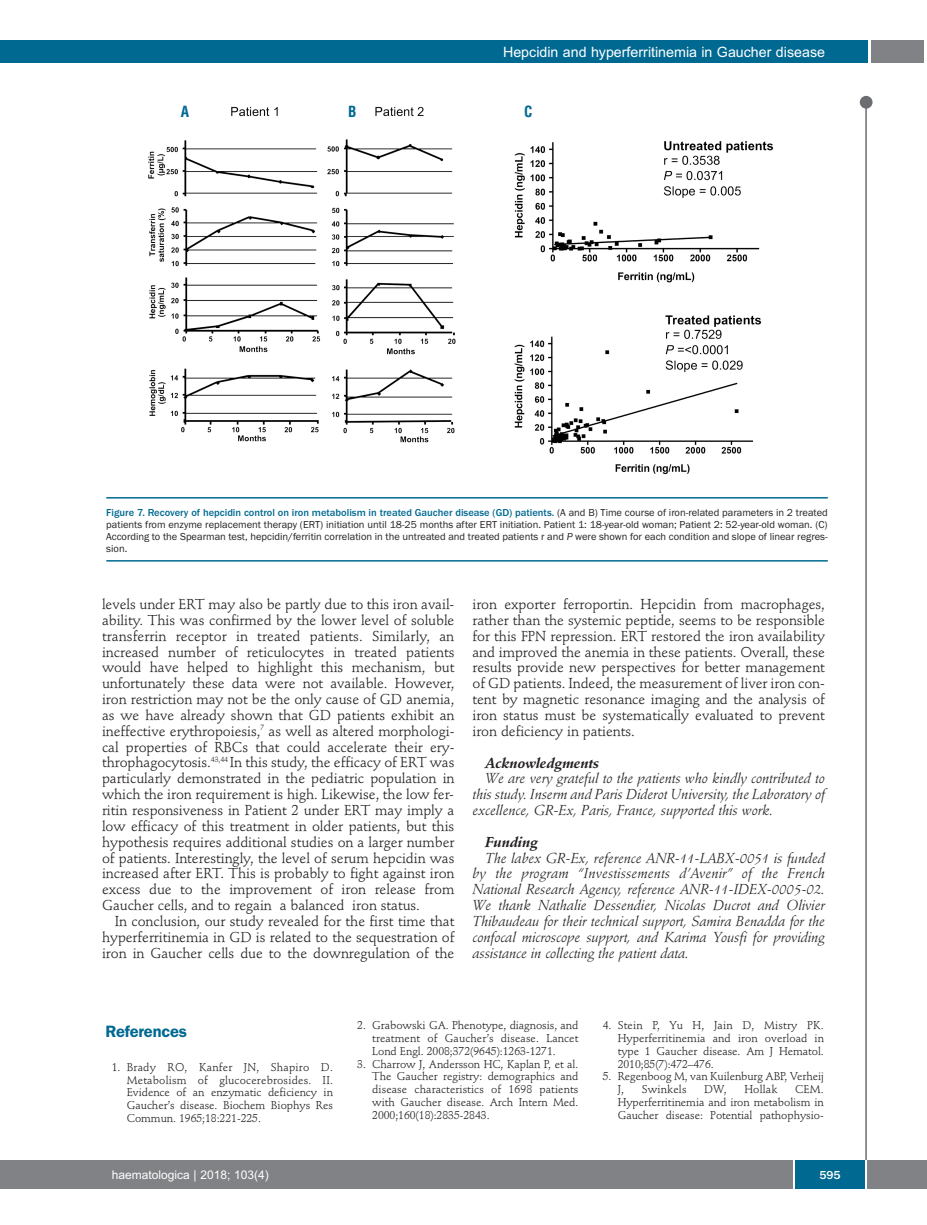
<style>
.page{position:relative;width:927px;height:1225px;background:#fff}
.page>*{position:absolute;margin:0;border:0;box-sizing:border-box;transform-origin:0 0}
.t1{font:600 16.5px "Franklin Gothic";letter-spacing:-.01em;color:#006991}
.t2{font:700 condensed 15px "Helvetica";color:#006991}
.t3{font:14.25px/15.9px "Stempel Schneidler";letter-spacing:-.005em;color:#231f20;text-align:justify}
.t4{font:italic 14.25px/15.9px "Stempel Schneidler";letter-spacing:-.005em;color:#231f20;text-align:justify}
.t5{font:14.25px "Arial";color:#fff}
.t6{font:italic 700 14.25px "Stempel Schneidler";letter-spacing:-.005em;color:#231f20}
.t7{font:12px "Arial";color:#fff}
.t8{font:500 12px "Franklin Gothic";color:#fff}
.t9{font:11.25px/12.8px "Stempel Schneidler";letter-spacing:-.005em;color:#231f20;text-align:justify}
.t10{font:11.25px "Stempel Schneidler";letter-spacing:.015em;color:#231f20}
.t11{font:10.5px/12px "Franklin Gothic";color:#231f20;text-align:justify}
.s1{font-weight:500;color:#006991}
.s2{font-style:italic}
</style>
<div class="page">
<div style="left:860px;top:96px;width:12px;height:13px;background:#6c6d70;border-radius:50%"></div>
<hr style="left:865px;top:98px;width:2px;height:1062px;background:#6c6d70">
<div style="left:871px;top:40px;width:52px;height:22px;background:#808285"></div>
<div style="left:18px;top:40px;width:849px;height:22px;background:#006991"></div>
<div style="left:17px;top:1160px;width:910px;height:28px;background:#808285"></div>
<div style="left:795px;top:1160px;width:70px;height:28px;background:#006991"></div>
<hr style="left:793px;top:1160px;width:2px;height:28px;background:#fff">
<hr style="left:865px;top:1160px;width:2px;height:28px;background:#fff">
<div style="left:0;top:40px;width:19px;height:22px;background:#006991"></div>
<div style="left:0;top:1160px;width:18px;height:28px;background:#808285"></div>
<img style="left:148px;top:106px;width:625px;height:369px">
<hr style="left:106px;top:497px;width:722px;height:1px;background:#006991">
<hr style="left:106px;top:560px;width:722px;height:1px;background:#006991">
<p class="t5" style="left:503px;top:44px;width:323px">Hepcidin and hyperferritinemia in Gaucher disease</p>
<p class="t2" style="left:181px;top:103px;width:10px">A</p>
<p class="t2" style="left:348px;top:103px;width:10px">B</p>
<p class="t2" style="left:524px;top:103px;width:10px">C</p>
<p class="t11" style="left:106px;top:506px;width:723px"><span class="s1">Figure 7. Recovery of hepcidin control on iron metabolism in treated Gaucher disease (GD) patients.</span> (A and B) Time course of iron-related parameters in 2 treated patients from enzyme replacement therapy (ERT) initiation until 18-25 months after ERT initiation. Patient 1: 18-year-old woman; Patient 2: 52-year-old woman. (C)<br>According to the Spearman test, hepcidin/ferritin correlation in the untreated and treated patients r and <span class="s2">P</span> were shown for each condition and slope of linear regres&shy;sion.</p>
<p class="t3" style="left:102px;top:597px;width:354px">levels under ERT may also be partly due to this iron avail&shy;ability. This was confirmed by the lower level of soluble transferrin receptor in treated patients. Similarly, an increased number of reticulocytes in treated patients would have helped to highlight this mechanism, but unfortunately these data were not available. However, iron restriction may not be the only cause of GD anemia, as we have already shown that GD patients exhibit an ineffective erythropoiesis,<sup>7</sup> as well as altered morphologi&shy;cal properties of RBCs that could accelerate their ery&shy;throphagocytosis.<sup>43,44</sup> In this study, the efficacy of ERT was particularly demonstrated in the pediatric population in which the iron requirement is high. Likewise, the low fer&shy;ritin responsiveness in Patient 2 under ERT may imply a low efficacy of this treatment in older patients, but this hypothesis requires additional studies on a larger number of patients. Interestingly, the level of serum hepcidin was increased after ERT. This is probably to fight against iron excess due to the improvement of iron release from Gaucher cells, and to regain a balanced iron status.</p>
<p class="t3" style="left:102px;top:914px;width:354px;text-indent:13px">In conclusion, our study revealed for the first time that hyperferritinemia in GD is related to the sequestration of iron in Gaucher cells due to the downregulation of the</p>
<p class="t3" style="left:472px;top:597px;width:354px">iron exporter ferroportin. Hepcidin from macrophages, rather than the systemic peptide, seems to be responsible for this FPN repression. ERT restored the iron availability and improved the anemia in these patients. Overall, these results provide new perspectives for better management of GD patients. Indeed, the measurement of liver iron con&shy;tent by magnetic resonance imaging and the analysis of iron status must be systematically evaluated to prevent iron deficiency in patients.</p>
<p class="t6" style="left:485px;top:756px;width:116px">Acknowledgments</p>
<p class="t4" style="left:472px;top:772px;width:354px;text-indent:13px">We are very grateful to the patients who kindly contributed to this study. Inserm and Paris Diderot University, the Laboratory of excellence, GR-Ex, Paris, France, supported this work.</p>
<p class="t6" style="left:485px;top:836px;width:54px">Funding</p>
<p class="t4" style="left:472px;top:851px;width:354px;text-indent:13px">The labex GR-Ex, reference ANR-11-LABX-0051 is funded by the program “Investissements d’Avenir” of the French National Research Agency, reference ANR-11-IDEX-0005-02.<br>We thank Nathalie Dessendier, Nicolas Ducrot and Olivier Thibaudeau for their technical support, Samira Benadda for the confocal microscope support, and Karima Yousfi for providing assistance in collecting the patient data.</p>
<p class="t1" style="left:105px;top:1025px;width:83px">References</p>
<p class="t9" style="left:127px;top:1061px;width:208px;text-indent:-15px">1. Brady RO, Kanfer JN, Shapiro D.<br>Metabolism of glucocerebrosides. II.<br>Evidence of an enzymatic deficiency in Gaucher’s disease. Biochem Biophys Res Commun. 1965;18:221-225.</p>
<p class="t9" style="left:372px;top:1020px;width:208px;text-indent:-15px">2. Grabowski GA. Phenotype, diagnosis, and treatment of Gaucher’s disease. Lancet Lond Engl. 2008;372(9645):1263-1271.</p>
<p class="t9" style="left:372px;top:1058px;width:208px;text-indent:-15px">3. Charrow J, Andersson HC, Kaplan P, et al.<br>The Gaucher registry: demographics and disease characteristics of 1698 patients with Gaucher disease. Arch Intern Med.<br>2000;160(18):2835-2843.</p>
<p class="t9" style="left:618px;top:1020px;width:208px;text-indent:-15px">4. Stein P, Yu H, Jain D, Mistry PK.<br>Hyperferritinemia and iron overload in type 1 Gaucher disease. Am J Hematol.<br>2010;85(7):472–476.</p>
<p class="t9" style="left:618px;top:1071px;width:208px;text-indent:-15px">5. Regenboog M, van Kuilenburg ABP, Verheij<br>J,</p>
<p class="t10" style="left:642px;top:1084px;width:46px">Swinkels</p>
<p class="t9" style="left:704px;top:1084px;width:24px">DW,</p>
<p class="t9" style="left:744px;top:1084px;width:35px">Hollak</p>
<p class="t9" style="left:618px;top:1084px;width:208px;text-indent:177px">CEM.<br>Hyperferritinemia and iron metabolism in Gaucher disease: Potential pathophysio-</p>
<p class="t7" style="left:112px;top:1167px;width:158px">haematologica | 2018; 103(4)</p>
<p class="t8" style="left:819px;top:1167px;width:23px">595</p>
</div>
